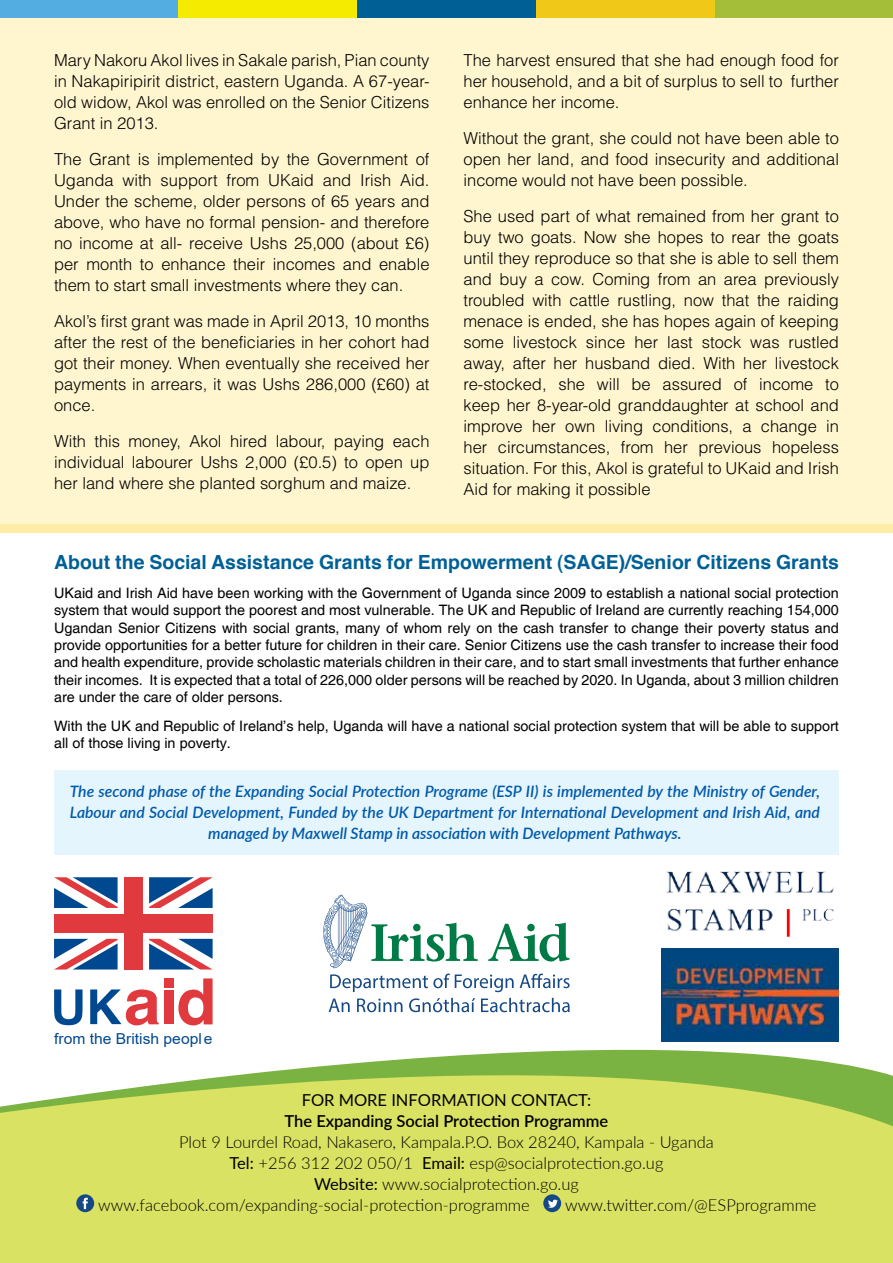
<style>
.page{position:relative;width:893px;height:1263px;background:#fff}
.page>*{position:absolute;margin:0;border:0;box-sizing:border-box;transform-origin:0 0}
.t1{font:700 19.5px "Helvetica";color:#006096}
.t2{font:300 16.5px/21px "Helvetica";color:#000;text-align:justify}
.t3{font:300 16.5px "Lato";color:#000}
.t4{font:600 16.5px "Lato";color:#000}
.t5{font:16.5px "Lato";color:#000}
.t6{font:italic 600 15.75px/21px "Lato";color:#0059aa;text-align:center}
.t7{font:15px "Arial";color:#004990;scale:1.04 1}
.t8{font:14.4px/17.2px "Helvetica";color:#000;text-align:justify}
.s1{font-weight:400}
</style>
<div class="page">
<div style="left:0;top:0;width:893px;height:533px;background:#fff5ce"></div>
<div style="left:0;top:1130px;width:893px;height:133px;background:#d9e262"></div>
<div style="left:0;top:0;width:179px;height:17px;background:#54ade1"></div>
<div style="left:179px;top:0;width:178px;height:17px;background:#f5eb00"></div>
<div style="left:357px;top:0;width:179px;height:17px;background:#006096"></div>
<div style="left:714px;top:0;width:179px;height:17px;background:#a4be39"></div>
<div style="left:536px;top:0;width:178px;height:17px;background:#f0c918"></div>
<svg style="left:323px;top:894px;width:247px;height:98px"></svg>
<div style="left:124px;top:877px;width:19px;height:92px;background:#e03a3e"></div>
<div style="left:54px;top:914px;width:159px;height:19px;background:#e03a3e"></div>
<svg style="left:54px;top:939px;width:64px;height:30px"></svg>
<svg style="left:149px;top:939px;width:64px;height:30px"></svg>
<svg style="left:54px;top:877px;width:64px;height:31px"></svg>
<svg style="left:149px;top:877px;width:64px;height:31px"></svg>
<svg style="left:54px;top:989px;width:29px;height:8px"></svg>
<div style="left:164px;top:978px;width:9px;height:9px;background:#e03a3e"></div>
<div style="left:164px;top:990px;width:9px;height:34px;background:#e03a3e"></div>
<svg style="left:181px;top:978px;width:32px;height:19px"></svg>
<svg style="left:90px;top:989px;width:67px;height:8px"></svg>
<img style="left:666px;top:871px;width:168px;height:66px">
<svg style="left:0;top:997px;width:893px;height:133px"></svg>
<div style="left:76px;top:1194px;width:18px;height:18px;background:#154986;border-radius:50%"></div>
<svg style="left:83px;top:1198px;width:5px;height:11px"></svg>
<div style="left:543px;top:1194px;width:18px;height:18px;background:#154986;border-radius:50%"></div>
<svg style="left:548px;top:1199px;width:10px;height:9px"></svg>
<div style="left:0;top:525px;width:893px;height:8px;background:#ffeda7"></div>
<img style="left:662px;top:948px;width:177px;height:93px">
<div style="left:54px;top:771px;width:785px;height:84px;background:#e4f5fd"></div>
<p class="t2" style="left:54px;top:49px;width:377px">Mary Nakoru Akol lives in Sakale parish, Pian county in Nakapiripirit district, eastern Uganda. A 67-year&shy;old widow, Akol was enrolled on the Senior Citizens Grant in 2013.</p>
<p class="t2" style="left:54px;top:148px;width:377px">The Grant is implemented by the Government of Uganda with support from UKaid and Irish Aid.<br>Under the scheme, older persons of 65 years and above, who have no formal pension- and therefore no income at all- receive Ushs 25,000 (about £6) per month to enhance their incomes and enable them to start small investments where they can.</p>
<p class="t2" style="left:54px;top:310px;width:377px">Akol’s first grant was made in April 2013, 10 months after the rest of the beneficiaries in her cohort had got their money. When eventually she received her payments in arrears, it was Ushs 286,000 (£60) at once.</p>
<p class="t2" style="left:54px;top:430px;width:377px">With this money, Akol hired labour, paying each individual labourer Ushs 2,000 (£0.5) to open up her land where she planted sorghum and maize.</p>
<p class="t2" style="left:463px;top:49px;width:377px">The harvest ensured that she had enough food for her household, and a bit of surplus to sell to further enhance her income.</p>
<p class="t2" style="left:463px;top:127px;width:377px">Without the grant, she could not have been able to open her land, and food insecurity and additional income would not have been possible.</p>
<p class="t2" style="left:463px;top:205px;width:377px">She used part of what remained from her grant to buy two goats. Now she hopes to rear the goats until they reproduce so that she is able to sell them and buy a cow. Coming from an area previously troubled with cattle rustling, now that the raiding menace is ended, she has hopes again of keeping some livestock since her last stock was rustled away, after her husband died. With her livestock re-stocked, she will be assured of income to keep her 8-year-old granddaughter at school and improve her own living conditions, a change in her circumstances, from her previous hopeless situation. For this, Akol is grateful to UKaid and Irish Aid for making it possible</p>
<p class="t1" style="left:54px;top:549px;width:786px">About the Social Assistance Grants for Empowerment (SAGE)/Senior Citizens Grants</p>
<p class="t8" style="left:54px;top:585px;width:786px">UKaid and Irish Aid have been working with the Government of Uganda since 2009 to establish a national social protection system that would support the poorest and most vulnerable. The UK and Republic of Ireland are currently reaching 154,000<br>Ugandan Senior Citizens with social grants, many of whom rely on the cash transfer to change their poverty status and provide opportunities for a better future for children in their care. Senior Citizens use the cash transfer to increase their food and health expenditure, provide scholastic materials children in their care, and to start small investments that further enhance their incomes. It is expected that a total of 226,000 older persons will be reached by 2020. In Uganda, about 3 million children are under the care of older persons.</p>
<p class="t8" style="left:54px;top:718px;width:786px">With the UK and Republic of Ireland’s help, Uganda will have a national social protection system that will be able to support all of those living in poverty.</p>
<p class="t6" style="left:70px;top:780px;width:752px">The second phase of the Expanding Social Protection Programe (ESP II) is implemented by the Ministry of Gender,<br>Labour and Social Development, Funded by the UK Department for International Development and Irish Aid, and managed by Maxwell Stamp in association with Development Pathways.</p>
<p class="t7" style="left:54px;top:1029px;width:154px">from the British people</p>
<p class="t5" style="left:302px;top:1088px;width:291px">FOR MORE INFORMATION CONTACT:</p>
<p class="t4" style="left:285px;top:1109px;width:325px">The Expanding Social Protection Programme</p>
<p class="t3" style="left:179px;top:1130px;width:536px">Plot 9 Lourdel Road, Nakasero, Kampala.P.O. Box 28240, Kampala - Uganda</p>
<p class="t3" style="left:230px;top:1151px;width:435px"><span class="s1">Tel:</span> +256 312 202 050/1 <span class="s1">Email:</span> esp@socialprotection.go.ug</p>
<p class="t3" style="left:314px;top:1172px;width:266px"><span class="s1">Website:</span> www.socialprotection.go.ug</p>
<p class="t3" style="left:98px;top:1193px;width:433px">www.facebook.com/expanding-social-protection-programme</p>
<p class="t3" style="left:565px;top:1193px;width:253px">www.twitter.com/@ESPprogramme</p>
</div>
